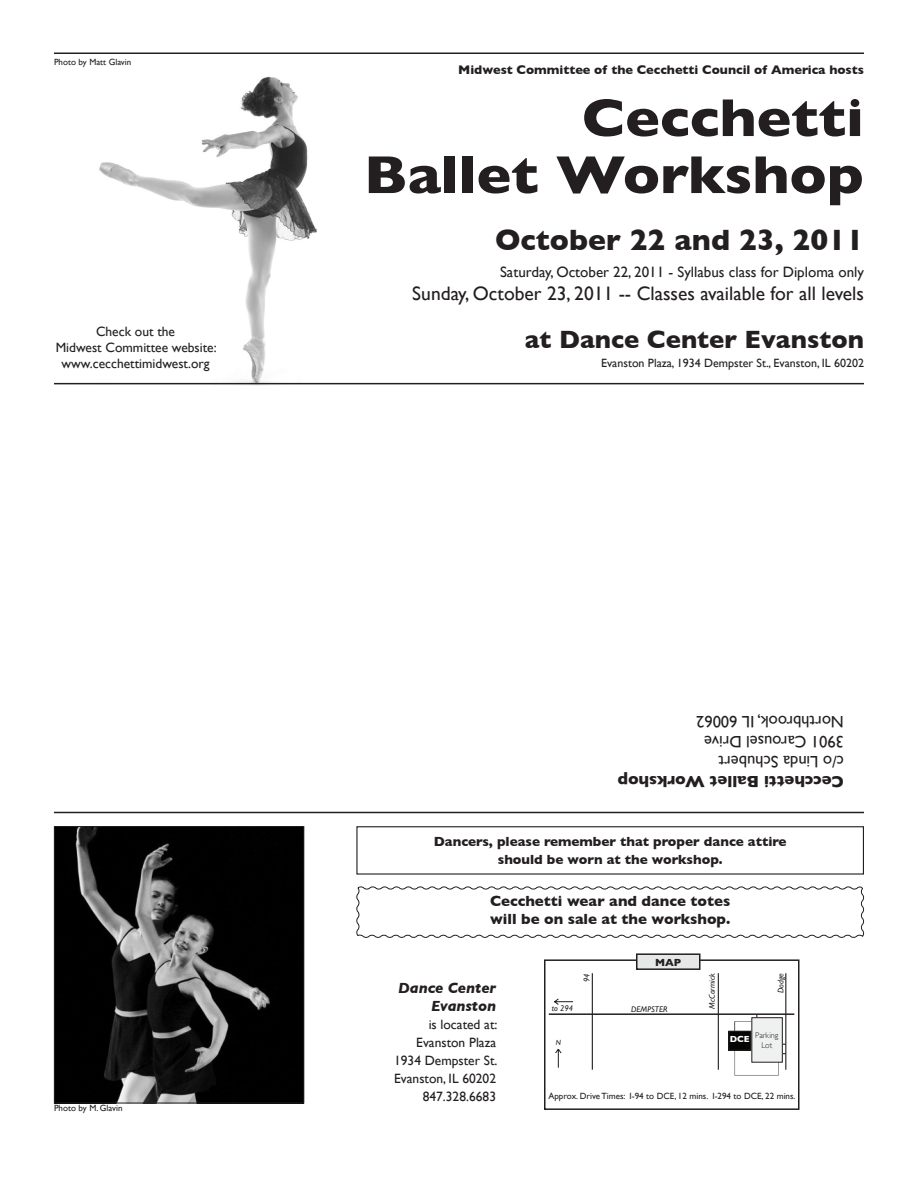
<style>
.page{position:relative;width:918px;height:1188px;background:#fff}
.page>*{position:absolute;margin:0;border:0;box-sizing:border-box;transform-origin:0 0}
.t1{font:700 54px "Gill Sans";color:#231f20;scale:1.08 1}
.t2{font:700 30px "Gill Sans";color:#231f20}
.t3{font:700 25.5px "Gill Sans";color:#231f20}
.t4{font:19.5px "Gill Sans";color:#231f20}
.t5{font:16.5px "Gill Sans";color:#231f20}
.t6{font:700 16.5px "Gill Sans";color:#231f20}
.t7{font:700 15px "Gill Sans";color:#231f20}
.t8{font:15px "Gill Sans";color:#231f20}
.t9{font:italic 700 15px "Gill Sans";color:#231f20}
.t10{font:13.5px "Gill Sans";color:#231f20}
.t11{font:700 13.5px "Gill Sans";color:#231f20}
.t12{font:700 12.75px "Gill Sans";color:#231f20}
.t13{font:12px "Gill Sans";color:#231f20}
.t14{font:700 10.5px "Gill Sans";color:#231f20}
.t15{font:9px "Gill Sans";color:#231f20}
.t16{font:italic 8.25px "Gill Sans";color:#231f20}
.t17{font:300 8.25px/9.9px "Gill Sans";color:#231f20}
.t18{font:italic 7.5px "Gill Sans";color:#231f20}
.s1{font-weight:700;font-size:9px;color:#fff}
</style>
<div class="page">
<img style="left:97px;top:76px;width:221px;height:310px">
<hr style="left:54px;top:52px;width:810px;height:2px;background:#231f20">
<hr style="left:54px;top:383px;width:810px;height:1px;background:#231f20">
<hr style="left:54px;top:812px;width:810px;height:1px;background:#231f20">
<div style="left:356px;top:826px;width:508px;height:49px;border:1px solid #231f20"></div>
<svg style="left:356px;top:886px;width:509px;height:52px"></svg>
<img style="left:56px;top:828px;width:246px;height:273px">
<div style="left:54px;top:826px;width:250px;height:277px;border:1px solid #231f20"></div>
<svg style="left:735px;top:1015px;width:50px;height:61px"></svg>
<hr style="left:549px;top:1013px;width:245px;height:2px;background:#231f20">
<hr style="left:592px;top:973px;width:1px;height:97px;background:#231f20">
<hr style="left:718px;top:973px;width:1px;height:97px;background:#231f20">
<hr style="left:785px;top:973px;width:1px;height:97px;background:#231f20">
<div style="left:752px;top:1018px;width:30px;height:44px;background:#eff0f0"></div>
<div style="left:752px;top:1018px;width:31px;height:44px;border:1px solid #231f20"></div>
<div style="left:729px;top:1031px;width:22px;height:19px;background:#040503"></div>
<div style="left:729px;top:1031px;width:22px;height:19px;border:1px solid #231f20"></div>
<svg style="left:554px;top:998px;width:19px;height:70px"></svg>
<div style="left:544px;top:959px;width:256px;height:151px;border:2px solid #231f20"></div>
<div style="left:637px;top:954px;width:63px;height:15px;background:#e5e8e7"></div>
<div style="left:636px;top:953px;width:65px;height:17px;border:2px solid #231f20"></div>
<p class="t15" style="left:54px;top:56px;width:79px">Photo by Matt Glavin</p>
<p class="t10" style="left:96px;top:323px;width:81px">Check out the</p>
<p class="t10" style="left:56px;top:339px;width:162px">Midwest Committee website:</p>
<p class="t10" style="left:62px;top:356px;width:150px">www.cecchettimidwest.org</p>
<p class="t15" style="left:54px;top:1103px;width:70px">Photo by M. Glavin</p>
<p class="t12" style="left:458px;top:62px;width:407px">Midwest Committee of the Cecchetti Council of America hosts</p>
<p class="t1" style="left:582px;top:86px;width:263px">Cecchetti</p>
<p class="t1" style="left:364px;top:143px;width:465px">Ballet Workshop</p>
<p class="t2" style="left:495px;top:223px;width:370px">October 22 and 23, 2011</p>
<p class="t8" style="left:500px;top:263px;width:365px">Saturday, October 22, 2011 - Syllabus class for Diploma only</p>
<p class="t4" style="left:412px;top:282px;width:453px">Sunday, October 23, 2011 -- Classes available for all levels</p>
<p class="t3" style="left:525px;top:324px;width:341px">at Dance Center Evanston</p>
<p class="t13" style="left:601px;top:356px;width:264px">Evanston Plaza, 1934 Dempster St., Evanston, IL 60202</p>
<p class="t5" style="left:844px;top:731px;width:149px;rotate:-180deg">Northbrook, IL 60062</p>
<p class="t5" style="left:844px;top:751px;width:141px;rotate:-180deg">3901 Carousel Drive</p>
<p class="t5" style="left:844px;top:771px;width:127px;rotate:-180deg">c/o Linda Schubert</p>
<p class="t6" style="left:844px;top:791px;width:228px;rotate:-180deg">Cecchetti Ballet Workshop</p>
<p class="t11" style="left:434px;top:834px;width:354px">Dancers, please remember that proper dance attire</p>
<p class="t11" style="left:498px;top:852px;width:226px">should be worn at the workshop.</p>
<p class="t7" style="left:490px;top:893px;width:242px">Cecchetti wear and dance totes</p>
<p class="t7" style="left:490px;top:911px;width:242px">will be on sale at the workshop.</p>
<p class="t9" style="left:398px;top:980px;width:100px">Dance Center</p>
<p class="t9" style="left:431px;top:998px;width:67px">Evanston</p>
<p class="t10" style="left:429px;top:1017px;width:70px">is located at:</p>
<p class="t10" style="left:416px;top:1035px;width:81px">Evanston Plaza</p>
<p class="t10" style="left:394px;top:1053px;width:105px">1934 Dempster St.</p>
<p class="t10" style="left:394px;top:1071px;width:103px">Evanston, IL 60202</p>
<p class="t10" style="left:423px;top:1089px;width:75px">847.328.6683</p>
<p class="t14" style="left:655px;top:956px;width:28px">MAP</p>
<p class="t16" style="left:707px;top:1009px;width:37px;rotate:-90deg">McCormick</p>
<p class="t16" style="left:582px;top:982px;width:10px;rotate:-90deg">94</p>
<p class="t16" style="left:776px;top:993px;width:21px;rotate:-90deg">Dodge</p>
<p class="t16" style="left:552px;top:1004px;width:23px">to 294</p>
<p class="t16" style="left:631px;top:1005px;width:38px">DEMPSTER</p>
<p class="t18" style="left:556px;top:1038px;width:7px">N</p>
<p class="t17" style="left:761px;top:1031px;width:19px;text-indent:-32px"><span class="s1">DCE</span> Parking<br>Lot</p>
<p class="t15" style="left:548px;top:1091px;width:249px">Approx. Drive Times: I-94 to DCE, 12 mins. I-294 to DCE, 22 mins.</p>
</div>
